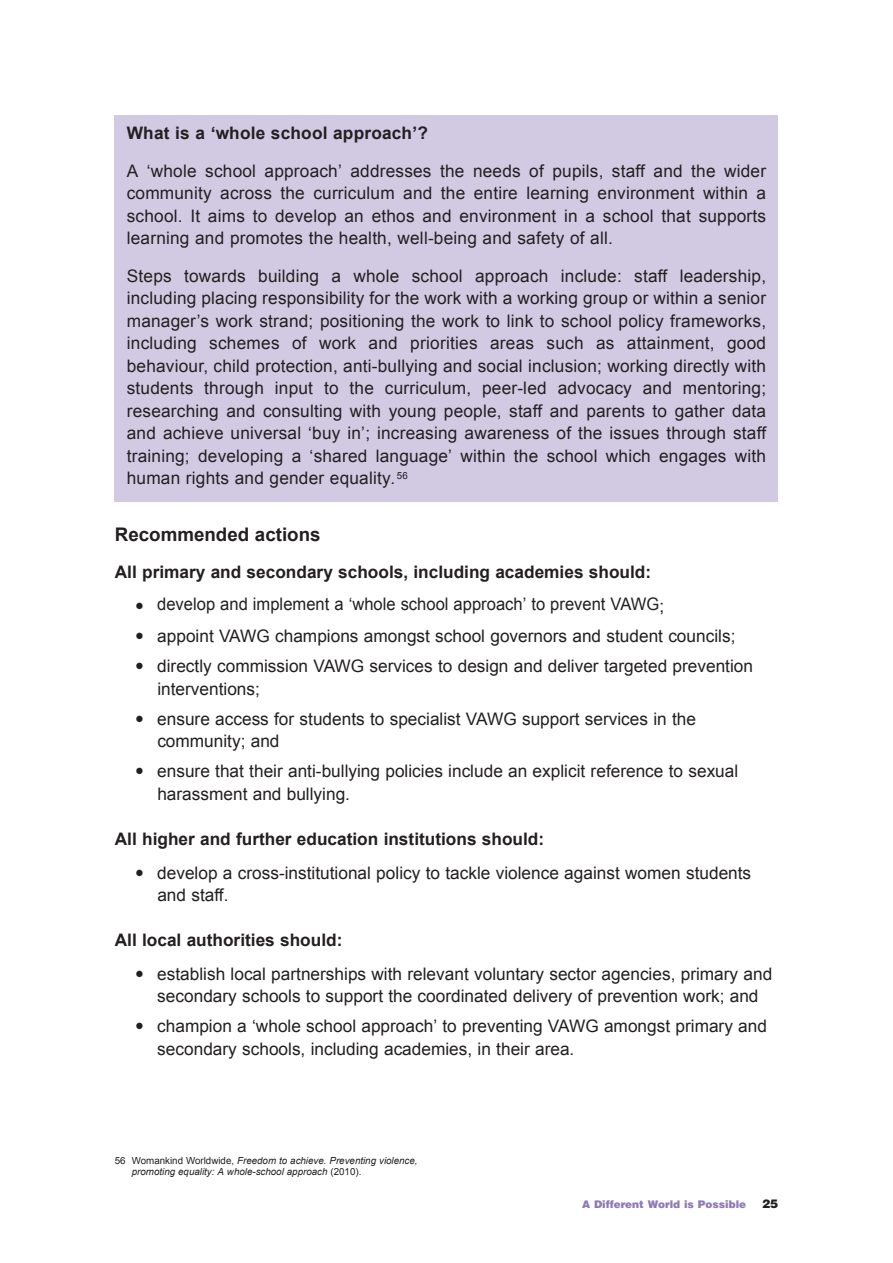
<style>
.page{position:relative;width:893px;height:1263px;background:#fff}
.page>*{position:absolute;margin:0;border:0;box-sizing:border-box;transform-origin:0 0}
.t1{font:700 18.75px "Arial";color:#231f20}
.t2{font:17.25px/22.5px "Arial";color:#231f20}
.t3{font:700 17.25px "Arial";color:#231f20}
.t4{font:17.25px "Arial";color:#231f20;scale:.96 1}
.t5{font:900 12px "Helvetica";color:#231f20}
.t6{font:900 10.5px "Helvetica";color:#8f78b7}
.t7{font:italic 9.75px/11.2px "Arial";color:#231f20}
.s1{font-style:italic}
.s2{font-style:normal}
</style>
<div class="page">
<div style="left:115px;top:115px;width:663px;height:387px;background:#d2cae3"></div>
<p class="t3" style="left:127px;top:124px;width:303px">What is a ‘whole school approach’?</p>
<p class="t2" style="left:127px;top:160px;width:641px;text-align:justify">A ‘whole school approach’ addresses the needs of pupils, staff and the wider community across the curriculum and the entire learning environment within a school. It aims to develop an ethos and environment in a school that supports learning and promotes the health, well-being and safety of all.</p>
<p class="t2" style="left:127px;top:265px;width:641px;text-align:justify">Steps towards building a whole school approach include: staff leadership, including placing responsibility for the work with a working group or within a senior manager’s work strand; positioning the work to link to school policy frameworks, including schemes of work and priorities areas such as attainment, good behaviour, child protection, anti-bullying and social inclusion; working directly with students through input to the curriculum, peer-led advocacy and mentoring; researching and consulting with young people, staff and parents to gather data and achieve universal ‘buy in’; increasing awareness of the issues through staff training; developing a ‘shared language’ within the school which engages with human rights and gender equality<span class="s1">.</span><sup>56</sup></p>
<p class="t1" style="left:115px;top:524px;width:207px">Recommended actions</p>
<p class="t3" style="left:115px;top:563px;width:538px">All primary and secondary schools, including academies should:</p>
<p class="t4" style="left:136px;top:595px;width:552px">● develop and implement a ‘whole school approach’ to prevent VAWG;</p>
<p class="t2" style="left:136px;top:625px;width:601px">● appoint VAWG champions amongst school governors and student councils;</p>
<p class="t2" style="left:157px;top:655px;width:597px;text-indent:-21px">● directly commission VAWG services to design and deliver targeted prevention interventions;</p>
<p class="t2" style="left:157px;top:707px;width:540px;text-indent:-21px">● ensure access for students to specialist VAWG support services in the community; and</p>
<p class="t2" style="left:157px;top:760px;width:582px;text-indent:-21px">● ensure that their anti-bullying policies include an explicit reference to sexual harassment and bullying.</p>
<p class="t3" style="left:115px;top:829px;width:431px">All higher and further education institutions should:</p>
<p class="t2" style="left:157px;top:861px;width:595px;text-indent:-21px">● develop a cross-institutional policy to tackle violence against women students and staff.</p>
<p class="t3" style="left:115px;top:930px;width:229px">All local authorities should:</p>
<p class="t2" style="left:136px;top:962px;width:638px;text-align:center">● establish local partnerships with relevant voluntary sector agencies, primary and secondary schools to support the coordinated delivery of prevention work; and</p>
<p class="t2" style="left:157px;top:1015px;width:611px;text-indent:-21px">● champion a ‘whole school approach’ to preventing VAWG amongst primary and secondary schools, including academies, in their area.</p>
<p class="t7" style="left:132px;top:1155px;width:287px;text-indent:-17px"><span class="s2">56 Womankind Worldwide,</span> Freedom to achieve. Preventing violence, promoting equality: A whole-school approach <span class="s2">(2010).</span></p>
<p class="t6" style="left:582px;top:1198px;width:166px">A Different World is Possible</p>
<p class="t5" style="left:762px;top:1197px;width:18px">25</p>
</div>
